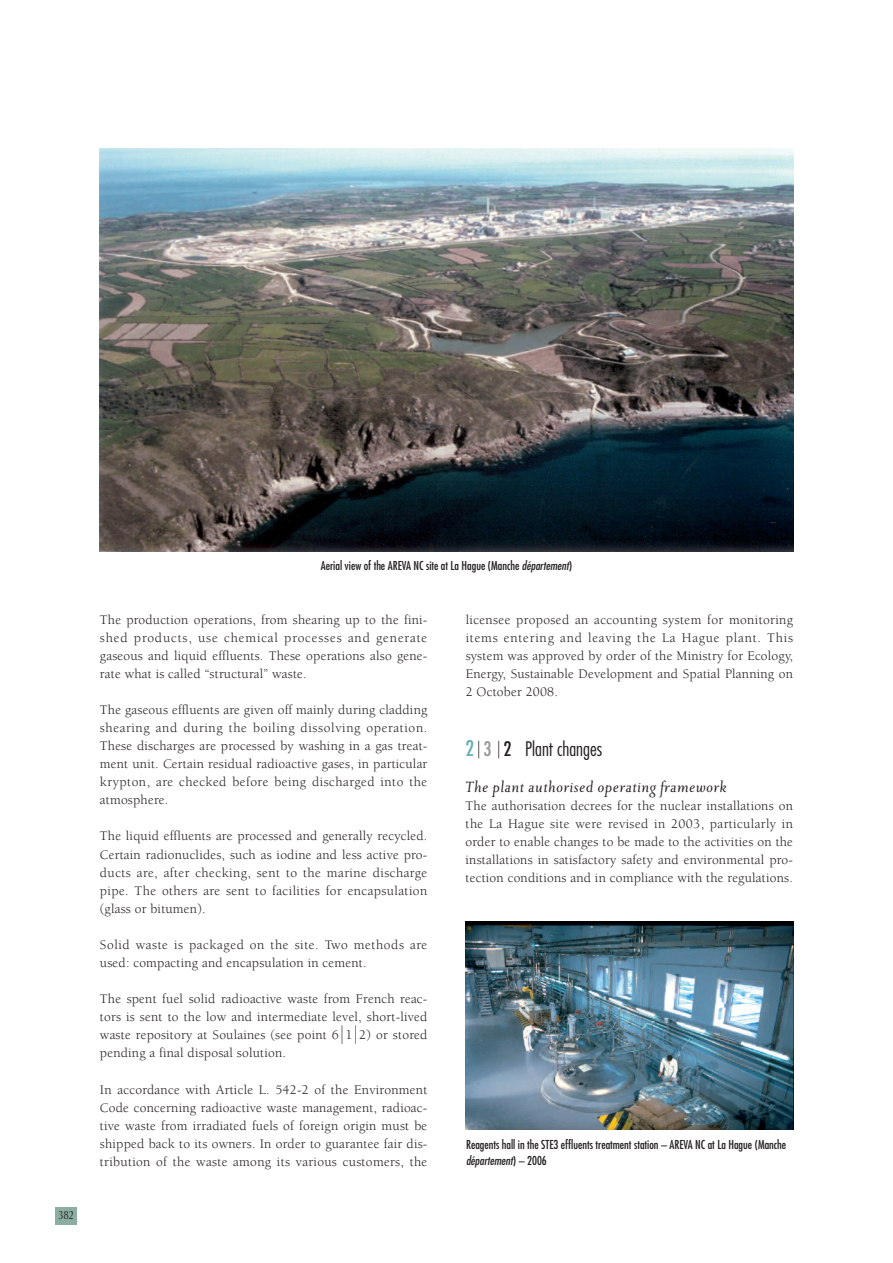
<style>
.page{position:relative;width:893px;height:1263px;background:#fff}
.page>*{position:absolute;margin:0;border:0;box-sizing:border-box;transform-origin:0 0}
.t1{font:300 condensed 19.5px "Futura";color:#231f20}
.t2{font:italic 18px "Priori Ser Reg";letter-spacing:.025em;color:#231f20}
.t3{font:13.5px/18.1px "Berkeley";letter-spacing:.015em;color:#231f20;text-align:justify}
.t4{font:condensed 12px/16.5px "Futura";color:#231f20}
.t5{font:12px "Optima";color:#231f20;scale:.8 1}
.s1{font-style:italic}
.s2{font-weight:400;font-size:21px;color:#67b1b2}
.s3{font-weight:400;color:#939598}
.s4{font-weight:400}
</style>
<div class="page">
<div style="left:55px;top:1208px;width:22px;height:17px;background:#8baea1"></div>
<img style="left:100px;top:149px;width:693px;height:402px">
<img style="left:465px;top:921px;width:328px;height:209px">
<p class="t5" style="left:58px;top:1210px;width:21px">382</p>
<p class="t4" style="left:321px;top:558px;width:253px">Aerial view of the AREVA NC site at La Hague (Manche <span class="s1">département</span>)</p>
<p class="t3" style="left:100px;top:611px;width:329px">The production operations, from shearing up to the fini&shy;shed products, use chemical processes and generate gaseous and liquid effluents. These operations also gene&shy;rate what is called “structural” waste.</p>
<p class="t3" style="left:100px;top:702px;width:329px">The gaseous effluents are given off mainly during cladding shearing and during the boiling dissolving operation.<br>These discharges are processed by washing in a gas treat&shy;ment unit. Certain residual radioactive gases, in particular krypton, are checked before being discharged into the atmosphere.</p>
<p class="t3" style="left:100px;top:828px;width:329px">The liquid effluents are processed and generally recycled.<br>Certain radionuclides, such as iodine and less active pro&shy;ducts are, after checking, sent to the marine discharge pipe. The others are sent to facilities for encapsulation (glass or bitumen).</p>
<p class="t3" style="left:100px;top:937px;width:329px">Solid waste is packaged on the site. Two methods are used: compacting and encapsulation in cement.</p>
<p class="t3" style="left:100px;top:991px;width:329px">The spent fuel solid radioactive waste from French reac&shy;tors is sent to the low and intermediate level, short-lived waste repository at Soulaines (see point 6⏐1⏐2) or stored pending a final disposal solution.</p>
<p class="t3" style="left:100px;top:1081px;width:329px">In accordance with Article L. 542-2 of the Environment Code concerning radioactive waste management, radioac&shy;tive waste from irradiated fuels of foreign origin must be shipped back to its owners. In order to guarantee fair dis&shy;tribution of the waste among its various customers, the</p>
<p class="t3" style="left:466px;top:611px;width:329px">licensee proposed an accounting system for monitoring items entering and leaving the La Hague plant. This system was approved by order of the Ministry for Ecology, Energy, Sustainable Development and Spatial Planning on 2 October 2008.</p>
<h1 class="t1" style="left:466px;top:740px;width:138px"><span class="s2">2</span> ⎮ <span class="s3">3</span> ⎮ <span class="s4">2</span> Plant changes</h1>
<h2 class="t2" style="left:466px;top:775px;width:263px">The plant authorised operating framework</h2>
<p class="t3" style="left:466px;top:797px;width:329px">The authorisation decrees for the nuclear installations on the La Hague site were revised in 2003, particularly in order to enable changes to be made to the activities on the installations in satisfactory safety and environmental pro&shy;tection conditions and in compliance with the regulations.</p>
<p class="t4" style="left:466px;top:1136px;width:322px">Reagents hall in the STE3 effluents treatment station – AREVA NC at La Hague (Manche <span class="s1">département</span>) – 2006</p>
</div>
